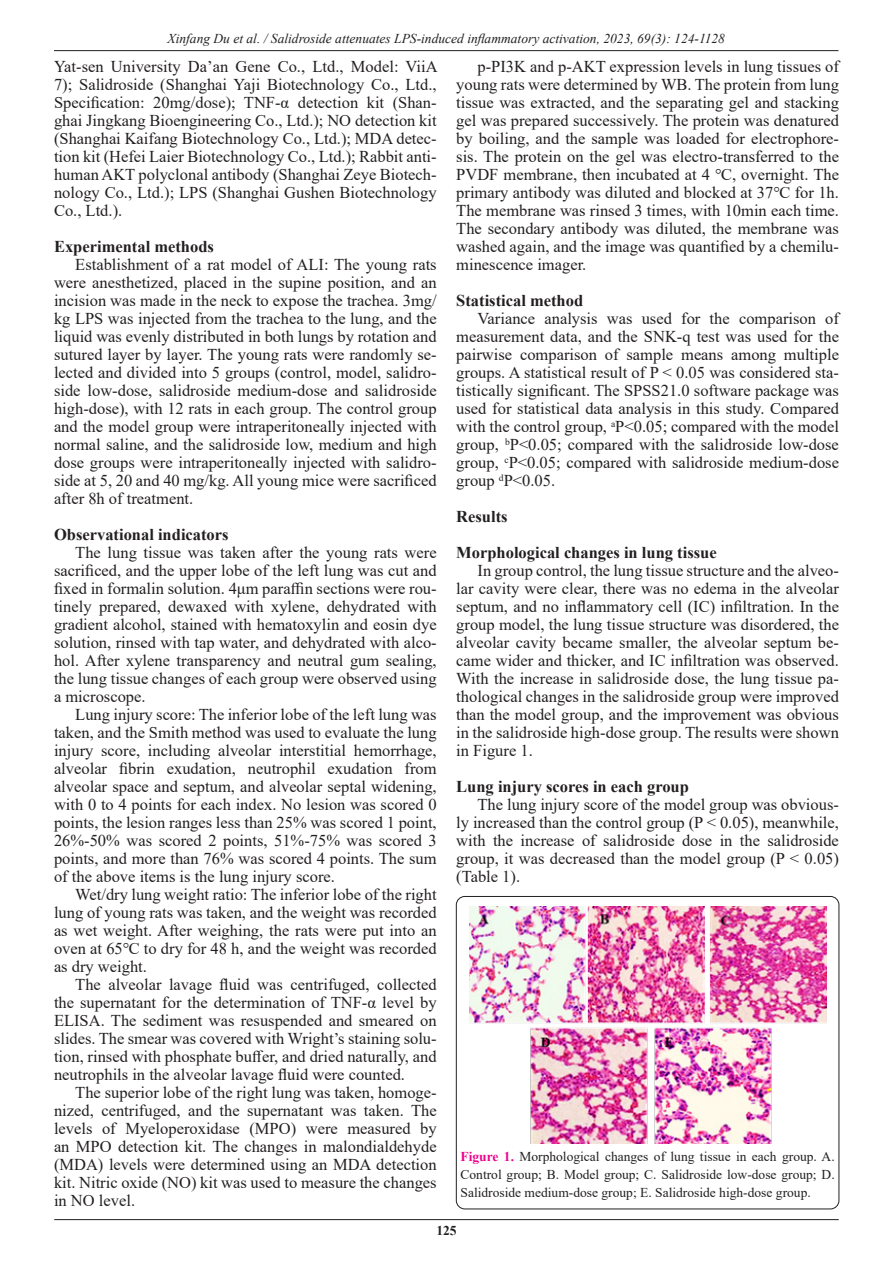
<style>
.page{position:relative;width:893px;height:1263px;background:#fff}
.page>*{position:absolute;margin:0;border:0;box-sizing:border-box;transform-origin:0 0}
.t1{font:16.5px/18px "Times New Roman";color:#231f20;text-align:justify}
.t2{font:700 16.5px "Times New Roman";color:#231f20}
.t3{font:13.5px/18px "Times New Roman";color:#231f20;text-align:justify}
.t4{font:italic 13.5px "Times New Roman";color:#231f20}
.t5{font:700 13.5px "Times New Roman";color:#231f20}
.s1{font-weight:700;color:#ed028c}
</style>
<div class="page">
<hr style="left:54px;top:50px;width:784px;height:1px;background:#231f20">
<hr style="left:54px;top:1219px;width:785px;height:1px;background:#231f20">
<div style="left:456px;top:896px;width:383px;height:313px;border:1px solid #231f20;border-radius:9px"></div>
<img style="left:470px;top:906px;width:356px;height:238px">
<p class="t4" style="left:167px;top:29px;width:559px">Xinfang Du et al. / Salidroside attenuates LPS-induced inflammatory activation, 2023, 69(3): 124-1128</p>
<p class="t1" style="left:54px;top:57px;width:385px">Yat-sen University Da’an Gene Co., Ltd., Model: ViiA 7); Salidroside (Shanghai Yaji Biotechnology Co., Ltd., Specification: 20mg/dose); TNF-α detection kit (Shan&shy;ghai Jingkang Bioengineering Co., Ltd.); NO detection kit (Shanghai Kaifang Biotechnology Co., Ltd.); MDA detec&shy;tion kit (Hefei Laier Biotechnology Co., Ltd.); Rabbit anti&shy;human AKT polyclonal antibody (Shanghai Zeye Biotech&shy;nology Co., Ltd.); LPS (Shanghai Gushen Biotechnology Co., Ltd.).</p>
<p class="t2" style="left:54px;top:235px;width:161px">Experimental methods</p>
<p class="t1" style="left:54px;top:255px;width:384px;text-indent:21px">Establishment of a rat model of ALI: The young rats were anesthetized, placed in the supine position, and an incision was made in the neck to expose the trachea. 3mg/ kg LPS was injected from the trachea to the lung, and the liquid was evenly distributed in both lungs by rotation and sutured layer by layer. The young rats were randomly se&shy;lected and divided into 5 groups (control, model, salidro&shy;side low-dose, salidroside medium-dose and salidroside high-dose), with 12 rats in each group. The control group and the model group were intraperitoneally injected with normal saline, and the salidroside low, medium and high dose groups were intraperitoneally injected with salidro&shy;side at 5, 20 and 40 mg/kg. All young mice were sacrificed after 8h of treatment.</p>
<p class="t2" style="left:54px;top:523px;width:176px">Observational indicators</p>
<p class="t1" style="left:54px;top:543px;width:384px;text-indent:21px">The lung tissue was taken after the young rats were sacrificed, and the upper lobe of the left lung was cut and fixed in formalin solution. 4μm paraffin sections were rou&shy;tinely prepared, dewaxed with xylene, dehydrated with gradient alcohol, stained with hematoxylin and eosin dye solution, rinsed with tap water, and dehydrated with alco&shy;hol. After xylene transparency and neutral gum sealing, the lung tissue changes of each group were observed using a microscope.</p>
<p class="t1" style="left:54px;top:705px;width:384px;text-indent:21px">Lung injury score: The inferior lobe of the left lung was taken, and the Smith method was used to evaluate the lung injury score, including alveolar interstitial hemorrhage, alveolar fibrin exudation, neutrophil exudation from alveolar space and septum, and alveolar septal widening, with 0 to 4 points for each index. No lesion was scored 0 points, the lesion ranges less than 25% was scored 1 point, 26%-50% was scored 2 points, 51%-75% was scored 3 points, and more than 76% was scored 4 points. The sum of the above items is the lung injury score.</p>
<p class="t1" style="left:54px;top:885px;width:384px;text-indent:21px">Wet/dry lung weight ratio: The inferior lobe of the right lung of young rats was taken, and the weight was recorded as wet weight. After weighing, the rats were put into an oven at 65℃ to dry for 48 h, and the weight was recorded as dry weight.</p>
<p class="t1" style="left:54px;top:975px;width:384px;text-indent:21px">The alveolar lavage fluid was centrifuged, collected the supernatant for the determination of TNF-α level by ELISA. The sediment was resuspended and smeared on slides. The smear was covered with Wright’s staining solu&shy;tion, rinsed with phosphate buffer, and dried naturally, and neutrophils in the alveolar lavage fluid were counted.</p>
<p class="t1" style="left:54px;top:1083px;width:384px;text-indent:21px">The superior lobe of the right lung was taken, homoge&shy;nized, centrifuged, and the supernatant was taken. The levels of Myeloperoxidase (MPO) were measured by an MPO detection kit. The changes in malondialdehyde (MDA) levels were determined using an MDA detection kit. Nitric oxide (NO) kit was used to measure the changes in NO level.</p>
<p class="t1" style="left:456px;top:57px;width:384px;text-indent:21px">p-PI3K and p-AKT expression levels in lung tissues of young rats were determined by WB. The protein from lung tissue was extracted, and the separating gel and stacking gel was prepared successively. The protein was denatured by boiling, and the sample was loaded for electrophore&shy;sis. The protein on the gel was electro-transferred to the PVDF membrane, then incubated at 4 ℃, overnight. The primary antibody was diluted and blocked at 37℃ for 1h.<br>The membrane was rinsed 3 times, with 10min each time.<br>The secondary antibody was diluted, the membrane was washed again, and the image was quantified by a chemilu&shy;minescence imager.</p>
<p class="t2" style="left:456px;top:289px;width:128px">Statistical method</p>
<p class="t1" style="left:456px;top:309px;width:384px;text-indent:21px">Variance analysis was used for the comparison of measurement data, and the SNK-q test was used for the pairwise comparison of sample means among multiple groups. A statistical result of P &lt; 0.05 was considered sta&shy;tistically significant. The SPSS21.0 software package was used for statistical data analysis in this study. Compared with the control group, <sup>a</sup>P&lt;0.05; compared with the model group, <sup>b</sup>P&lt;0.05; compared with the salidroside low-dose group, <sup>c</sup>P&lt;0.05; compared with salidroside medium-dose group <sup>d</sup>P&lt;0.05.</p>
<p class="t2" style="left:456px;top:505px;width:53px">Results</p>
<p class="t2" style="left:456px;top:541px;width:262px">Morphological changes in lung tissue</p>
<p class="t1" style="left:456px;top:561px;width:384px;text-indent:21px">In group control, the lung tissue structure and the alveo&shy;lar cavity were clear, there was no edema in the alveolar septum, and no inflammatory cell (IC) infiltration. In the group model, the lung tissue structure was disordered, the alveolar cavity became smaller, the alveolar septum be&shy;came wider and thicker, and IC infiltration was observed.<br>With the increase in salidroside dose, the lung tissue pa&shy;thological changes in the salidroside group were improved than the model group, and the improvement was obvious in the salidroside high-dose group. The results were shown in Figure 1.</p>
<p class="t2" style="left:456px;top:775px;width:234px">Lung injury scores in each group</p>
<p class="t1" style="left:456px;top:795px;width:384px;text-indent:21px">The lung injury score of the model group was obvious&shy;ly increased than the control group (P &lt; 0.05), meanwhile, with the increase of salidroside dose in the salidroside group, it was decreased than the model group (P &lt; 0.05) (Table 1).</p>
<p class="t3" style="left:460px;top:1147px;width:376px"><span class="s1">Figure 1.</span> Morphological changes of lung tissue in each group. A.<br>Control group; B. Model group; C. Salidroside low-dose group; D.<br>Salidroside medium-dose group; E. Salidroside high-dose group.</p>
<p class="t5" style="left:436px;top:1220px;width:22px">125</p>
</div>
